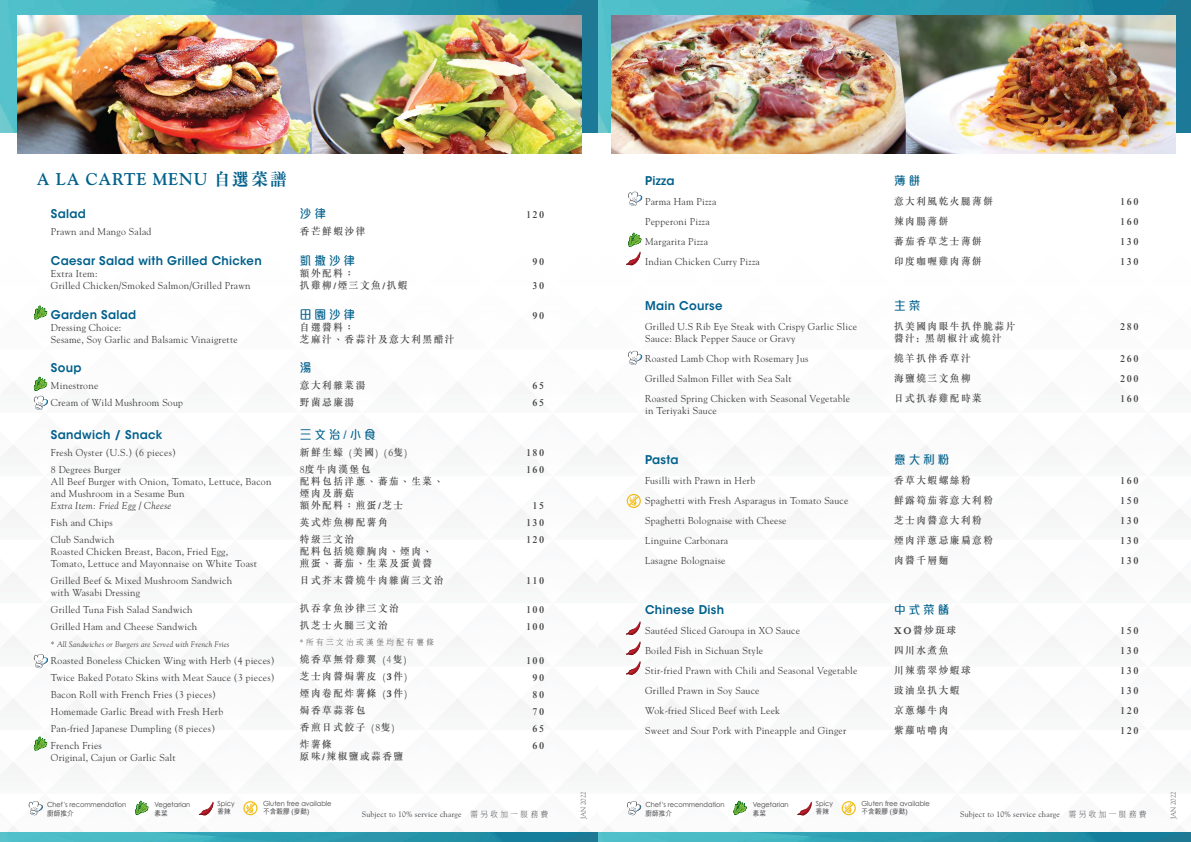
<style>
.page{position:relative;width:1191px;height:842px;background:#fff}
.page>*{position:absolute;margin:0;border:0;box-sizing:border-box;transform-origin:0 0}
.t1{font:700 17px "Goudy";letter-spacing:.05em;color:#00618c}
.t2{font:600 12px "ITC Avant Garde Std";letter-spacing:.025em;color:#00608c}
.t3{font:500 12px "M Elle HK";letter-spacing:.25em;color:#00608c}
.t4{font:10px/20px "Goudy";letter-spacing:.025em;color:#414042}
.t5{font:500 10px/20px "M Sung";letter-spacing:.15em;color:#414042}
.t6{font:10px/20px "DF Ming XB HK BF";letter-spacing:.15em;color:#414042;text-align:justify}
.t7{font:italic 10px "Goudy";letter-spacing:.025em;color:#414042}
.t8{font:8px "Goudy";letter-spacing:.025em;color:#414042}
.t9{font:italic 8px "Goudy";letter-spacing:.025em;color:#414042}
.t10{font:8px "DF Ming Lt HK BF";letter-spacing:.35em;color:#414042;scale:.93 1}
.t11{font:7px "Century Gothic";color:#414042;scale:.95 1}
.t12{font:500 7px "M Hei";color:#414042;scale:.95 1}
.t13{font:7px "Goudy";color:#626467}
.s1{font-family:"DF Ming XB HK BF";font-weight:400}
.s2{font-family:"Goudy";font-weight:400}
.s3{font-family:"DF Ming Lt HK BF";font-weight:400}
.s4{font-family:"DF Ming Lt HK BF"}
</style>
<div class="page">
<img style="left:597px;top:133px;width:594px;height:700px">
<img style="left:597px;top:833px;width:594px;height:9px">
<svg style="left:627px;top:191px;width:15px;height:15px"></svg>
<svg style="left:626px;top:232px;width:15px;height:34px"></svg>
<svg style="left:627px;top:350px;width:15px;height:15px"></svg>
<svg style="left:626px;top:494px;width:15px;height:14px"></svg>
<svg style="left:626px;top:621px;width:15px;height:14px"></svg>
<svg style="left:626px;top:641px;width:15px;height:34px"></svg>
<img style="left:597px;top:0;width:594px;height:133px">
<img style="left:611px;top:16px;width:564px;height:138px">
<svg style="left:733px;top:800px;width:13px;height:15px"></svg>
<svg style="left:626px;top:800px;width:15px;height:15px"></svg>
<svg style="left:797px;top:802px;width:15px;height:14px"></svg>
<svg style="left:841px;top:801px;width:15px;height:14px"></svg>
<img style="left:0;top:311px;width:597px;height:522px">
<img style="left:0;top:833px;width:597px;height:9px">
<img style="left:0;top:0;width:597px;height:133px">
<svg style="left:34px;top:305px;width:13px;height:14px"></svg>
<svg style="left:34px;top:736px;width:13px;height:14px"></svg>
<svg style="left:33px;top:377px;width:15px;height:33px"></svg>
<svg style="left:33px;top:653px;width:15px;height:15px"></svg>
<img style="left:17px;top:16px;width:565px;height:138px">
<svg style="left:135px;top:800px;width:13px;height:15px"></svg>
<svg style="left:28px;top:800px;width:15px;height:15px"></svg>
<svg style="left:199px;top:802px;width:15px;height:14px"></svg>
<svg style="left:243px;top:801px;width:14px;height:14px"></svg>
<h1 class="t1" style="left:37px;top:168px;width:252px">A LA CARTE MENU <span class="s1">自選菜譜</span></h1>
<p class="t2" style="left:51px;top:206px;width:36px">Salad</p>
<p class="t4" style="left:51px;top:221px;width:102px">Prawn and Mango Salad</p>
<p class="t2" style="left:51px;top:253px;width:212px">Caesar Salad with Grilled Chicken</p>
<p class="t4" style="left:51px;top:267px;width:201px;line-height:12px">Extra Item:<br>Grilled Chicken/Smoked Salmon/Grilled Prawn</p>
<p class="t2" style="left:51px;top:307px;width:87px">Garden Salad</p>
<p class="t4" style="left:51px;top:321px;width:188px;line-height:12px">Dressing Choice:<br>Sesame, Soy Garlic and Balsamic Vinaigrette</p>
<p class="t2" style="left:51px;top:360px;width:32px">Soup</p>
<p class="t4" style="left:51px;top:377px;width:134px;line-height:17px">Minestrone<br>Cream of Wild Mushroom Soup</p>
<p class="t2" style="left:51px;top:427px;width:113px">Sandwich / Snack</p>
<p class="t4" style="left:51px;top:444px;width:127px;line-height:17px">Fresh Oyster (U.S.) (6 pieces)<br>8 Degrees Burger</p>
<p class="t4" style="left:51px;top:475px;width:222px;line-height:12px">All Beef Burger with Onion, Tomato, Lettuce, Bacon and Mushroom in a Sesame Bun</p>
<p class="t7" style="left:51px;top:500px;width:122px">Extra Item: Fried Egg / Cheese</p>
<p class="t4" style="left:51px;top:514px;width:65px;line-height:17px">Fish and Chips<br>Club Sandwich</p>
<p class="t4" style="left:51px;top:545px;width:208px;line-height:12px">Roasted Chicken Breast, Bacon, Fried Egg,<br>Tomato, Lettuce and Mayonnaise on White Toast</p>
<p class="t4" style="left:51px;top:574px;width:183px;line-height:12px">Grilled Beef &amp; Mixed Mushroom Sandwich with Wasabi Dressing</p>
<p class="t4" style="left:51px;top:601px;width:148px;line-height:17px">Grilled Tuna Fish Salad Sandwich<br>Grilled Ham and Cheese Sandwich</p>
<p class="t9" style="left:51px;top:639px;width:180px">* All Sandwiches or Burgers are Served with French Fries</p>
<p class="t4" style="left:51px;top:652px;width:225px;line-height:17px">Roasted Boneless Chicken Wing with Herb (4 pieces)<br>Twice Baked Potato Skins with Meat Sauce (3 pieces)<br>Bacon Roll with French Fries (3 pieces)<br>Homemade Garlic Bread with Fresh Herb<br>Pan-fried Japanese Dumpling (8 pieces)<br>French Fries</p>
<p class="t4" style="left:51px;top:747px;width:126px">Original, Cajun or Garlic Salt</p>
<p class="t3" style="left:300px;top:207px;width:28px">沙律</p>
<p class="t5" style="left:300px;top:222px;width:67px">香芒鮮蝦沙律</p>
<p class="t6" style="left:526px;top:204px;width:20px">120</p>
<p class="t3" style="left:300px;top:255px;width:57px">凱撒沙律</p>
<p class="t5" style="left:300px;top:268px;width:109px;line-height:12px">額外配料：<br>扒雞柳/煙三文魚/扒蝦</p>
<p class="t6" style="left:532px;top:252px;width:13px">90</p>
<p class="t6" style="left:532px;top:276px;width:13px">30</p>
<p class="t3" style="left:300px;top:308px;width:57px">田園沙律</p>
<p class="t5" style="left:300px;top:322px;width:156px;line-height:12px">自選醬料：<br>芝麻汁、香蒜汁及意大利黑醋汁</p>
<p class="t6" style="left:532px;top:305px;width:13px">90</p>
<p class="t3" style="left:300px;top:362px;width:13px">湯</p>
<p class="t5" style="left:300px;top:378px;width:67px;line-height:17px">意大利雜菜湯野菌忌廉湯</p>
<p class="t6" style="left:532px;top:377px;width:13px;line-height:17px">65<br>65</p>
<p class="t3" style="left:300px;top:429px;width:77px">三文治/小食</p>
<p class="t5" style="left:300px;top:445px;width:109px;line-height:17px">新鮮生蠔 (美國) (<span class="s2">6</span>隻)<br><span class="s2">8</span>度牛肉漢堡包</p>
<p class="t5" style="left:300px;top:476px;width:145px;line-height:12px">配料包括洋蔥、蕃茄、生菜、煙肉及蘑菇<br>額外配料：煎蛋/芝士</p>
<p class="t5" style="left:300px;top:515px;width:89px;line-height:17px">英式炸魚柳配薯角特級三文治</p>
<p class="t5" style="left:300px;top:546px;width:134px;line-height:12px">配料包括燒雞胸肉、煙肉、煎蛋、蕃茄、生菜及蛋黃醬</p>
<p class="t5" style="left:300px;top:571px;width:145px">日式芥末醬燒牛肉雜菌三文治</p>
<p class="t5" style="left:300px;top:601px;width:100px;line-height:17px">扒吞拿魚沙律三文治扒芝士火腿三文治</p>
<p class="t10" style="left:300px;top:638px;width:146px">*所有三文治或漢堡均配有薯條</p>
<p class="t5" style="left:300px;top:652px;width:109px;line-height:17px">燒香草無骨雞翼 (<span class="s3">4</span>隻)芝士肉醬焗薯皮 (3件)煙肉卷配炸薯條 (3件)焗香草蒜蓉包<br>香煎日式餃子 (<span class="s2">8</span>隻)<br>炸薯條</p>
<p class="t5" style="left:300px;top:747px;width:105px">原味/辣椒鹽或蒜香鹽</p>
<p class="t6" style="left:526px;top:444px;width:20px;line-height:17px">180<br>160</p>
<p class="t6" style="left:526px;top:497px;width:20px;line-height:17px;text-indent:7px">15<br>130<br>120</p>
<p class="t6" style="left:526px;top:571px;width:20px">110</p>
<p class="t6" style="left:526px;top:601px;width:20px;line-height:17px">100<br>100</p>
<p class="t6" style="left:532px;top:652px;width:13px;line-height:17px;text-indent:-7px">100<br>90<br>80<br>70<br>65<br>60</p>
<p class="t11" style="left:47px;top:800px;width:85px">Chef's recommendation</p>
<p class="t12" style="left:47px;top:809px;width:30px">廚師推介</p>
<p class="t11" style="left:154px;top:800px;width:39px">Vegetarian</p>
<p class="t12" style="left:154px;top:809px;width:16px">素菜</p>
<p class="t11" style="left:218px;top:799px;width:19px">Spicy</p>
<p class="t12" style="left:218px;top:808px;width:16px">香辣</p>
<p class="t11" style="left:263px;top:799px;width:73px">Gluten free available</p>
<p class="t12" style="left:263px;top:808px;width:50px">不含穀膠 (麥麩)</p>
<p class="t8" style="left:362px;top:810px;width:188px">Subject to 10% service charge <span class="s4">需另收加一服務費</span></p>
<p class="t13" style="left:579px;top:819px;width:30px;rotate:-90deg">JAN 2022</p>
<p class="t2" style="left:645px;top:173px;width:31px">Pizza</p>
<p class="t4" style="left:645px;top:191px;width:116px">Parma Ham Pizza<br>Pepperoni Pizza<br>Margarita Pizza<br>Indian Chicken Curry Pizza</p>
<p class="t2" style="left:645px;top:298px;width:79px">Main Course</p>
<p class="t4" style="left:645px;top:320px;width:214px;line-height:12px">Grilled U.S Rib Eye Steak with Crispy Garlic Slice<br>Sauce: Black Pepper Sauce or Gravy</p>
<p class="t4" style="left:645px;top:348px;width:206px">Roasted Lamb Chop with Rosemary Jus<br>Grilled Salmon Fillet with Sea Salt<br>Roasted Spring Chicken with Seasonal Vegetable</p>
<p class="t4" style="left:645px;top:400px;width:73px">in Teriyaki Sauce</p>
<p class="t2" style="left:645px;top:452px;width:35px">Pasta</p>
<p class="t4" style="left:645px;top:470px;width:205px">Fusilli with Prawn in Herb<br>Spaghetti with Fresh Asparagus in Tomato Sauce<br>Spaghetti Bolognaise with Cheese<br>Linguine Carbonara<br>Lasagne Bolognaise</p>
<p class="t2" style="left:645px;top:602px;width:81px">Chinese Dish</p>
<p class="t4" style="left:645px;top:620px;width:214px">Sautéed Sliced Garoupa in XO Sauce<br>Boiled Fish in Sichuan Style<br>Stir-fried Prawn with Chili and Seasonal Vegetable Grilled Prawn in Soy Sauce<br>Wok-fried Sliced Beef with Leek<br>Sweet and Sour Pork with Pineapple and Ginger</p>
<p class="t3" style="left:894px;top:175px;width:28px">薄餅</p>
<p class="t5" style="left:894px;top:192px;width:100px">意大利風乾火腿薄餅辣肉腸薄餅<br>蕃茄香草芝士薄餅印度咖喱雞肉薄餅</p>
<p class="t6" style="left:1120px;top:192px;width:20px">160<br>160<br>130<br>130</p>
<p class="t3" style="left:894px;top:300px;width:28px">主菜</p>
<p class="t5" style="left:894px;top:321px;width:123px;line-height:12px">扒美國肉眼牛扒伴脆蒜片醬汁: 黑胡椒汁或燒汁</p>
<p class="t5" style="left:894px;top:349px;width:89px">燒羊扒伴香草汁海鹽燒三文魚柳日式扒春雞配時菜</p>
<p class="t6" style="left:1120px;top:317px;width:20px">280</p>
<p class="t6" style="left:1120px;top:349px;width:20px">260<br>200<br>160</p>
<p class="t3" style="left:894px;top:453px;width:57px">意大利粉</p>
<p class="t5" style="left:894px;top:471px;width:100px">香草大蝦螺絲粉<br>鮮露筍茄蓉意大利粉芝士肉醬意大利粉煙肉洋蔥忌廉扁意粉肉醬千層麵</p>
<p class="t6" style="left:1120px;top:471px;width:20px">160<br>150<br>130<br>130<br>130</p>
<p class="t3" style="left:894px;top:603px;width:57px">中式菜餚</p>
<p class="t5" style="left:894px;top:620px;width:78px">XO醬炒斑球<br>四川水煮魚<br>川辣翡翠炒蝦球豉油皇扒大蝦京蔥爆牛肉<br>紫蘿咕嚕肉</p>
<p class="t6" style="left:1120px;top:620px;width:20px">150<br>130<br>130<br>130<br>120<br>120</p>
<p class="t11" style="left:645px;top:800px;width:85px">Chef's recommendation</p>
<p class="t12" style="left:645px;top:809px;width:29px">廚師推介</p>
<p class="t11" style="left:752px;top:800px;width:39px">Vegetarian</p>
<p class="t12" style="left:752px;top:809px;width:16px">素菜</p>
<p class="t11" style="left:816px;top:799px;width:19px">Spicy</p>
<p class="t12" style="left:816px;top:808px;width:16px">香辣</p>
<p class="t11" style="left:861px;top:799px;width:73px">Gluten free available</p>
<p class="t12" style="left:861px;top:808px;width:50px">不含穀膠 (麥麩)</p>
<p class="t8" style="left:960px;top:810px;width:188px">Subject to 10% service charge <span class="s4">需另收加一服務費</span></p>
<p class="t13" style="left:1169px;top:819px;width:30px;rotate:-90deg">JAN 2022</p>
</div>
